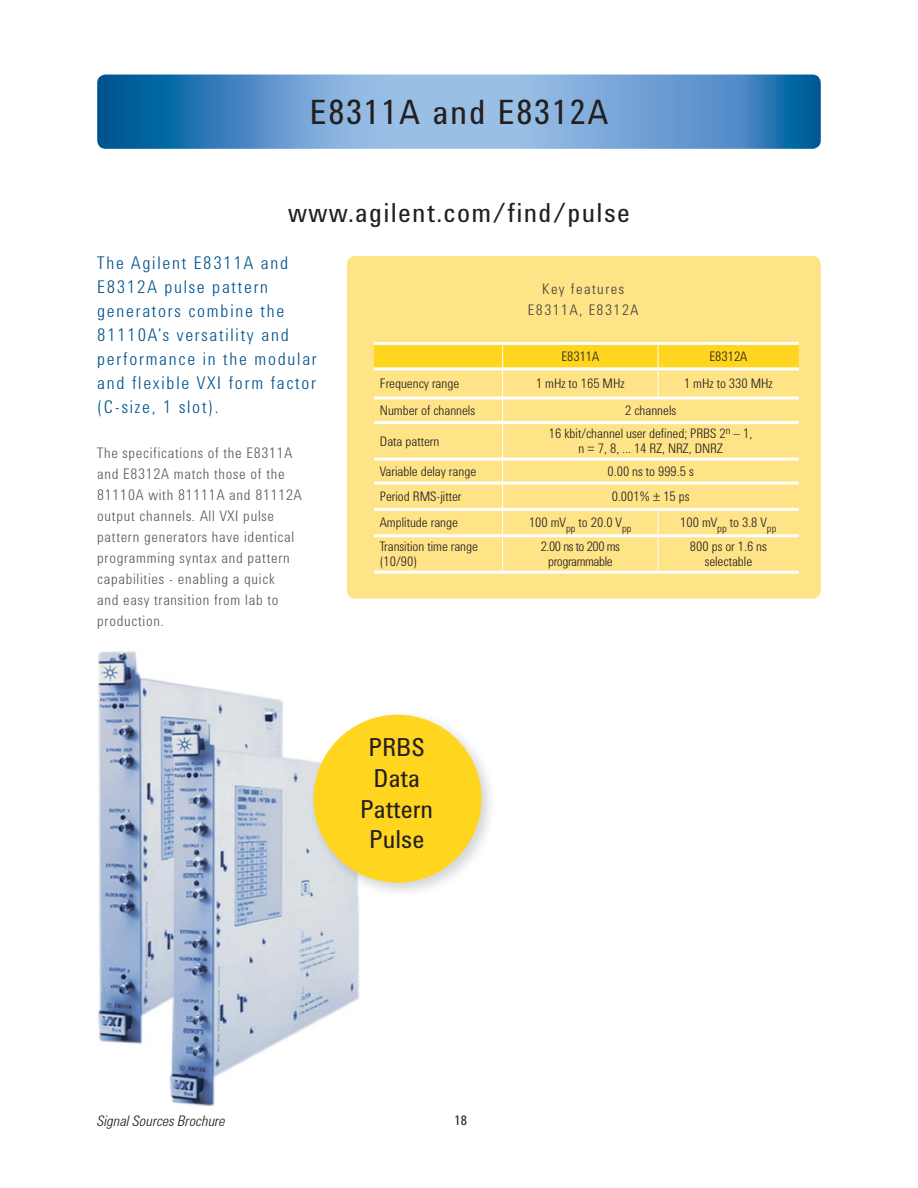
<style>
.page{position:relative;width:918px;height:1188px;background:#fff}
.page>*{position:absolute;margin:0;border:0;box-sizing:border-box;transform-origin:0 0}
.t1{font:34.5px "Agilent Condensed CFF";letter-spacing:.05em;color:#231f20}
.t2{font:27px "Agilent Condensed CFF";letter-spacing:.05em;color:#231f20}
.t3{font:25.5px/30.6px "Agilent Condensed CFF";color:#231f20;text-align:center}
.t4{font:300 18px/24px "Agilent Condensed CFF";letter-spacing:.1em;color:#00538e}
.t5{font:300 15px/21px "Agilent Condensed CFF";letter-spacing:.05em;color:#58595b}
.t6{font:300 15px/21px "Agilent Condensed CFF";letter-spacing:.1em;color:#403f41;text-align:center}
.t7{font:italic 300 15px "Agilent Condensed CFF";color:#231f20}
.t8{font:300 13.5px/15px "Agilent Condensed CFF";color:#231f20;text-align:center}
.t9{font:300 13.5px/15px "Agilent Condensed CFF";letter-spacing:-.03em;color:#231f20;text-align:center}
.t10{font:13.5px "Agilent Condensed CFF";color:#231f20}
</style>
<div class="page">
<svg style="left:97px;top:75px;width:724px;height:74px;background:#5f98cb"></svg>
<img style="left:98px;top:651px;width:261px;height:455px">
<div style="left:347px;top:256px;width:474px;height:343px;background:#ffe387;border-radius:9px"></div>
<hr style="left:374px;top:342px;width:425px;height:3px;background:#fff">
<hr style="left:374px;top:421px;width:128px;height:3px;background:#fff">
<hr style="left:503px;top:421px;width:296px;height:3px;background:#fff">
<hr style="left:374px;top:458px;width:128px;height:3px;background:#fff">
<hr style="left:503px;top:458px;width:296px;height:3px;background:#fff">
<hr style="left:374px;top:482px;width:128px;height:3px;background:#fff">
<hr style="left:503px;top:482px;width:296px;height:3px;background:#fff">
<hr style="left:374px;top:508px;width:128px;height:3px;background:#fff">
<hr style="left:503px;top:508px;width:296px;height:3px;background:#fff">
<hr style="left:374px;top:534px;width:128px;height:3px;background:#fff">
<hr style="left:503px;top:534px;width:155px;height:3px;background:#fff">
<hr style="left:658px;top:534px;width:141px;height:3px;background:#fff">
<hr style="left:374px;top:571px;width:284px;height:3px;background:#fff">
<hr style="left:658px;top:571px;width:141px;height:3px;background:#fff">
<svg style="left:374px;top:343px;width:425px;height:80px"></svg>
<hr style="left:502px;top:423px;width:1px;height:36px;background:#fff">
<svg style="left:502px;top:459px;width:1px;height:77px"></svg>
<svg style="left:658px;top:511px;width:1px;height:25px"></svg>
<hr style="left:502px;top:536px;width:1px;height:35px;background:#fff">
<hr style="left:658px;top:536px;width:1px;height:35px;background:#fff">
<img style="left:310px;top:711px;width:181px;height:185px">
<div style="left:314px;top:715px;width:168px;height:168px;background:#ffd51f;border-radius:50%"></div>
<h1 class="t1" style="left:309px;top:99px;width:301px">E8311A and E8312A</h1>
<h2 class="t2" style="left:288px;top:203px;width:343px">www.agilent.com/find/pulse</h2>
<h3 class="t4" style="left:97px;top:252px;width:221px">The Agilent E8311A and<br>E8312A pulse pattern generators combine the<br>81110A’s versatility and performance in the modular and flexible VXI form factor (C-size, 1 slot).</h3>
<p class="t5" style="left:97px;top:444px;width:206px">The specifications of the E8311A and E8312A match those of the<br>81110A with 81111A and 81112A output channels. All VXI pulse pattern generators have identical programming syntax and pattern capabilities - enabling a quick<br>and easy transition from lab to production.</p>
<p class="t6" style="left:528px;top:280px;width:112px">Key features<br>E8311A, E8312A</p>
<p class="t8" style="left:561px;top:350px;width:39px">E8311A</p>
<p class="t8" style="left:709px;top:350px;width:39px">E8312A</p>
<p class="t8" style="left:380px;top:378px;width:81px">Frequency range</p>
<p class="t8" style="left:536px;top:378px;width:90px">1 mHz to 165 MHz</p>
<p class="t8" style="left:684px;top:378px;width:90px">1 mHz to 330 MHz</p>
<p class="t8" style="left:380px;top:404px;width:97px">Number of channels</p>
<p class="t8" style="left:625px;top:404px;width:53px">2 channels</p>
<p class="t8" style="left:380px;top:435px;width:61px">Data pattern</p>
<p class="t8" style="left:549px;top:427px;width:205px">16 kbit/channel user defined; PRBS 2<sup>n</sup> – 1, n = 7, 8, ... 14 RZ, NRZ, DNRZ</p>
<p class="t8" style="left:380px;top:465px;width:98px">Variable delay range</p>
<p class="t8" style="left:608px;top:465px;width:88px">0.00 ns to 999.5 s</p>
<p class="t8" style="left:380px;top:490px;width:83px">Period RMS-jitter</p>
<p class="t8" style="left:612px;top:490px;width:79px">0.001% ± 15 ps</p>
<p class="t8" style="left:380px;top:517px;width:80px">Amplitude range</p>
<p class="t8" style="left:529px;top:517px;width:104px">100 mV<sub>pp</sub> to 20.0 V<sub>pp</sub></p>
<p class="t8" style="left:680px;top:517px;width:98px">100 mV<sub>pp</sub> to 3.8 V<sub>pp</sub></p>
<p class="t8" style="left:380px;top:541px;width:100px;text-align:left">Transition time range (10/90)</p>
<p class="t9" style="left:541px;top:541px;width:81px">2.00 ns to 200 ms programmable</p>
<p class="t8" style="left:690px;top:541px;width:78px">800 ps or 1.6 ns selectable</p>
<h3 class="t3" style="left:360px;top:735px;width:75px">PRBS<br>Data<br>Pattern<br>Pulse</h3>
<p class="t7" style="left:97px;top:1115px;width:130px">Signal Sources Brochure</p>
<p class="t10" style="left:454px;top:1115px;width:14px">18</p>
</div>
